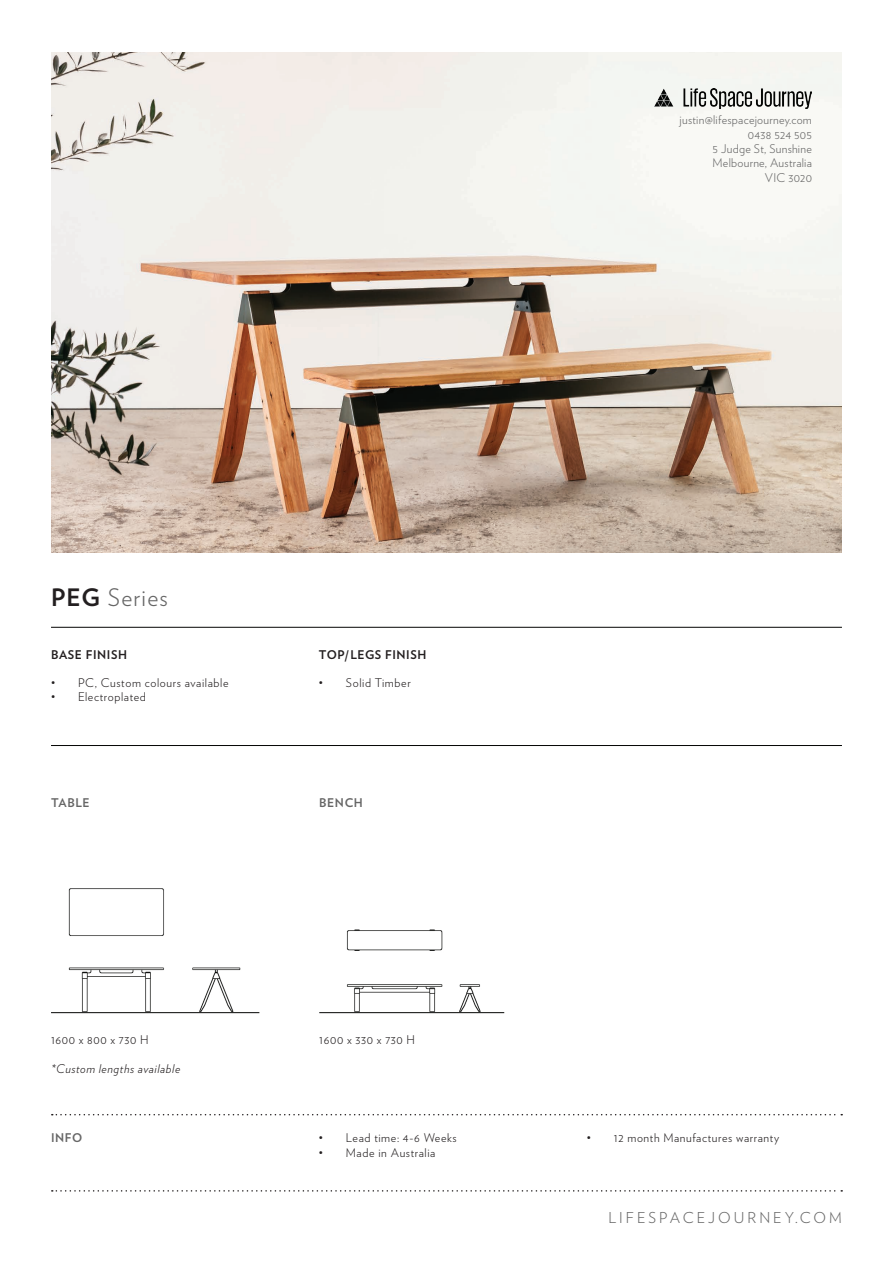
<style>
.page{position:relative;width:893px;height:1263px;background:#fff}
.page>*{position:absolute;margin:0;border:0;box-sizing:border-box;transform-origin:0 0}
.t1{font:300 24px "Verlag";letter-spacing:.05em;color:#666}
.t2{font:300 15px "Verlag";letter-spacing:.2em;color:#666}
.t3{font:300 12px "Verlag";letter-spacing:.05em;color:#231f20}
.t4{font:300 12px/14.4px "Verlag";letter-spacing:.02em;color:#666;text-align:right}
.t5{font:700 12px "Verlag";letter-spacing:.05em;color:#231f20}
.t6{font:italic 300 12px "Verlag";letter-spacing:.05em;color:#231f20}
.t7{font:700 12px "Verlag";letter-spacing:.05em;color:#666}
.s1{font-weight:700;color:#231f20}
</style>
<div class="page">
<svg style="left:52px;top:1190px;width:790px;height:1px"></svg>
<img style="left:51px;top:52px;width:791px;height:501px">
<img style="left:655px;top:88px;width:157px;height:21px">
<svg style="left:52px;top:1114px;width:790px;height:1px"></svg>
<hr style="left:51px;top:627px;width:791px;height:1px;background:#040503">
<hr style="left:51px;top:745px;width:791px;height:1px;background:#040503">
<img style="left:51px;top:888px;width:208px;height:126px">
<img style="left:319px;top:929px;width:185px;height:85px">
<hr style="left:51px;top:1012px;width:208px;height:1px;background:#040503">
<hr style="left:319px;top:1012px;width:185px;height:1px;background:#040503">
<p class="t4" style="left:680px;top:112px;width:134px">justin@lifespacejourney.com<br>0438 524 505<br>5 Judge St, Sunshine<br>Melbourne, Australia<br>VIC 3020</p>
<h1 class="t1" style="left:51px;top:580px;width:119px"><span class="s1">PEG</span> Series</h1>
<p class="t5" style="left:51px;top:645px;width:78px">BASE FINISH</p>
<p class="t5" style="left:319px;top:645px;width:109px">TOP/LEGS FINISH</p>
<p class="t3" style="left:51px;top:674px;width:179px">• PC, Custom colours available</p>
<p class="t3" style="left:51px;top:688px;width:97px">• Electroplated</p>
<p class="t3" style="left:319px;top:674px;width:93px">• Solid Timber</p>
<p class="t7" style="left:51px;top:793px;width:40px">TABLE</p>
<p class="t7" style="left:319px;top:793px;width:45px">BENCH</p>
<p class="t3" style="left:51px;top:1031px;width:99px">1600 x 800 x 730 H</p>
<p class="t6" style="left:51px;top:1059px;width:131px">*Custom lengths available</p>
<p class="t3" style="left:319px;top:1031px;width:97px">1600 x 330 x 730 H</p>
<p class="t7" style="left:51px;top:1129px;width:33px">INFO</p>
<p class="t3" style="left:319px;top:1129px;width:139px">• Lead time: 4-6 Weeks</p>
<p class="t3" style="left:319px;top:1144px;width:118px">• Made in Australia</p>
<p class="t3" style="left:587px;top:1129px;width:194px">• 12 month Manufactures warranty</p>
<p class="t2" style="left:609px;top:1206px;width:235px">LIFESPACEJOURNEY.COM</p>
</div>
